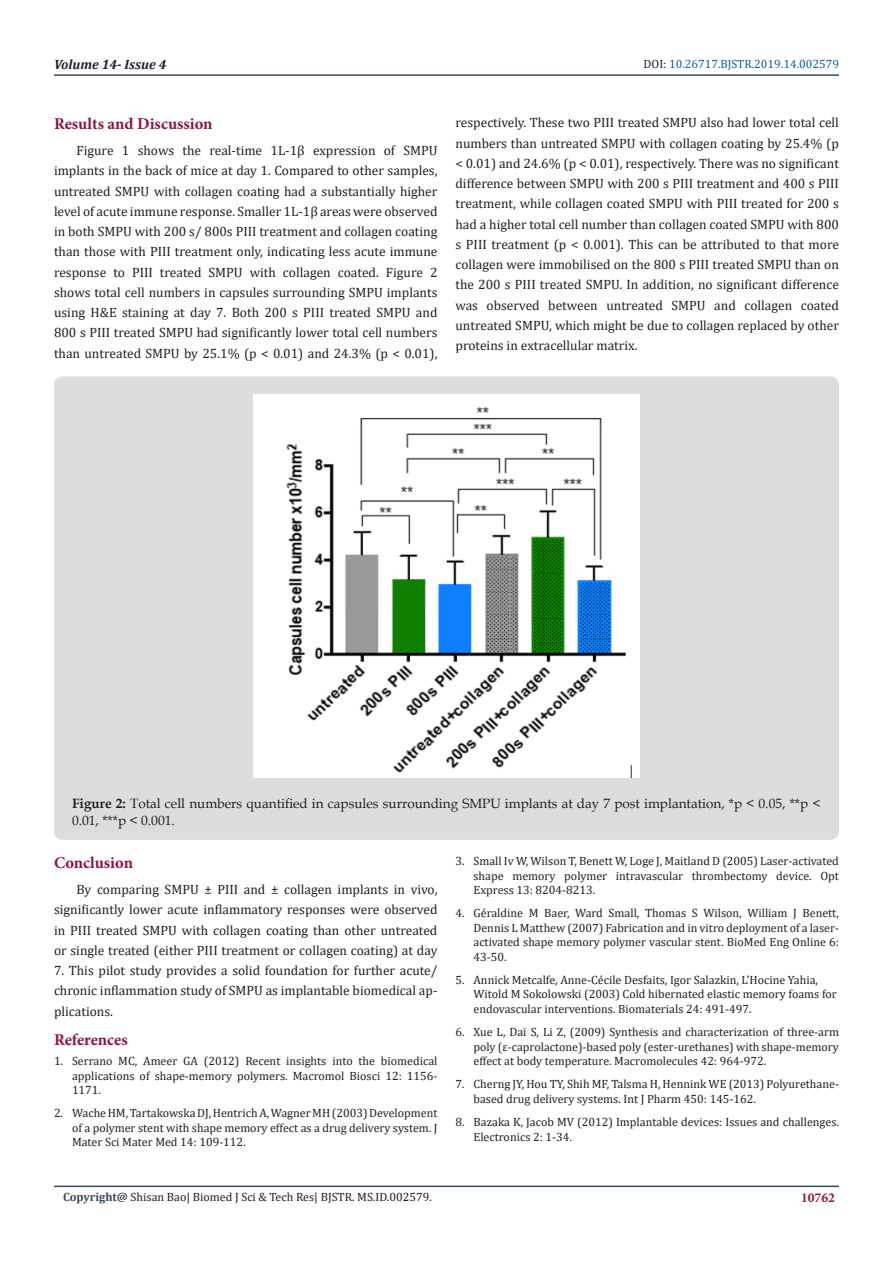
<style>
.page{position:relative;width:893px;height:1263px;background:#fff}
.page>*{position:absolute;margin:0;border:0;box-sizing:border-box;transform-origin:0 0}
.t1{font:700 16.5px "Minion Pro";color:#8f133a}
.t2{font:13.5px/20.2px "Cambria";color:#231f20;text-align:justify}
.t3{font:13.5px/16.2px "Book Antiqua";color:#231f20}
.t4{font:italic 700 13.5px "Cambria";color:#231f20}
.t5{font:700 13.5px "Minion Pro";color:#8f133a}
.t6{font:12px/14.4px "Cambria";color:#231f20;text-align:justify}
.t7{font:12px "Cambria";color:#175d9e}
.s1{color:#231f20}
.s2{font-weight:700}
.s3{font-weight:700;color:#34495e}
</style>
<div class="page">
<hr style="left:54px;top:74px;width:785px;height:2px;background:#34495e">
<hr style="left:54px;top:1185px;width:785px;height:2px;background:#34495e">
<div style="left:54px;top:376px;width:785px;height:464px;background:#dcdddf;border-radius:9px"></div>
<img style="left:253px;top:394px;width:387px;height:383px">
<p class="t4" style="left:54px;top:55px;width:114px">Volume 14- Issue 4</p>
<p class="t7" style="left:643px;top:57px;width:197px"><span class="s1">DOI:</span> 10.26717.BJSTR.2019.14.002579</p>
<p class="t1" style="left:54px;top:112px;width:160px">Results and Discussion</p>
<p class="t2" style="left:54px;top:140px;width:385px;text-indent:22px">Figure 1 shows the real-time 1L-1β expression of SMPU implants in the back of mice at day 1. Compared to other samples, untreated SMPU with collagen coating had a substantially higher level of acute immune response. Smaller 1L-1β areas were observed in both SMPU with 200 s/ 800s PIII treatment and collagen coating than those with PIII treatment only, indicating less acute immune response to PIII treated SMPU with collagen coated. Figure 2 shows total cell numbers in capsules surrounding SMPU implants using H&amp;E staining at day 7. Both 200 s PIII treated SMPU and 800 s PIII treated SMPU had significantly lower total cell numbers than untreated SMPU by 25.1% (p &lt; 0.01) and 24.3% (p &lt; 0.01),</p>
<p class="t2" style="left:455px;top:113px;width:385px">respectively. These two PIII treated SMPU also had lower total cell numbers than untreated SMPU with collagen coating by 25.4% (p &lt; 0.01) and 24.6% (p &lt; 0.01), respectively. There was no significant difference between SMPU with 200 s PIII treatment and 400 s PIII treatment, while collagen coated SMPU with PIII treated for 200 s had a higher total cell number than collagen coated SMPU with 800 s PIII treatment (p &lt; 0.001). This can be attributed to that more collagen were immobilised on the 800 s PIII treated SMPU than on the 200 s PIII treated SMPU. In addition, no significant difference was observed between untreated SMPU and collagen coated untreated SMPU, which might be due to collagen replaced by other proteins in extracellular matrix.</p>
<p class="t3" style="left:72px;top:795px;width:750px"><span class="s2">Figure 2:</span> Total cell numbers quantified in capsules surrounding SMPU implants at day 7 post implantation, *p &lt; 0.05, **p &lt;<br>0.01, ***p &lt; 0.001.</p>
<p class="t1" style="left:54px;top:851px;width:81px">Conclusion</p>
<p class="t2" style="left:54px;top:879px;width:385px;text-indent:22px">By comparing SMPU ± PIII and ± collagen implants in vivo, significantly lower acute inflammatory responses were observed in PIII treated SMPU with collagen coating than other untreated or single treated (either PIII treatment or collagen coating) at day</p>
<p class="t2" style="left:54px;top:960px;width:385px">7. This pilot study provides a solid foundation for further acute/ chronic inflammation study of SMPU as implantable biomedical ap&shy;plications.</p>
<p class="t1" style="left:54px;top:1028px;width:75px">References</p>
<p class="t6" style="left:72px;top:1054px;width:367px;text-indent:-18px">1. Serrano MC, Ameer GA (2012) Recent insights into the biomedical applications of shape-memory polymers. Macromol Biosci 12: 1156- 1171.</p>
<p class="t6" style="left:72px;top:1106px;width:367px;text-indent:-18px">2. Wache HM, Tartakowska DJ, Hentrich A, Wagner MH (2003) Development of a polymer stent with shape memory effect as a drug delivery system. J Mater Sci Mater Med 14: 109-112.</p>
<p class="t6" style="left:473px;top:854px;width:367px;text-indent:-18px">3. Small Iv W, Wilson T, Benett W, Loge J, Maitland D (2005) Laser-activated shape memory polymer intravascular thrombectomy device. Opt Express 13: 8204-8213.</p>
<p class="t6" style="left:473px;top:906px;width:367px;text-indent:-18px">4. Géraldine M Baer, Ward Small, Thomas S Wilson, William J Benett, Dennis L Matthew (2007) Fabrication and in vitro deployment of a laser&shy;activated shape memory polymer vascular stent. BioMed Eng Online 6:<br>43-50.</p>
<p class="t6" style="left:473px;top:973px;width:365px;text-align:left;text-indent:-18px">5. Annick Metcalfe, Anne-Cécile Desfaits, Igor Salazkin, L’Hocine Yahia,<br>Witold M Sokolowski (2003) Cold hibernated elastic memory foams for endovascular interventions. Biomaterials 24: 491-497.</p>
<p class="t6" style="left:473px;top:1025px;width:367px;text-indent:-18px">6. Xue L, Dai S, Li Z, (2009) Synthesis and characterization of three-arm poly (ε-caprolactone)-based poly (ester-urethanes) with shape-memory effect at body temperature. Macromolecules 42: 964-972.</p>
<p class="t6" style="left:473px;top:1077px;width:367px;text-indent:-18px">7. Cherng JY, Hou TY, Shih MF, Talsma H, Hennink WE (2013) Polyurethane&shy;based drug delivery systems. Int J Pharm 450: 145-162.</p>
<p class="t6" style="left:473px;top:1115px;width:367px;text-indent:-18px">8. Bazaka K, Jacob MV (2012) Implantable devices: Issues and challenges.<br>Electronics 2: 1-34.</p>
<p class="t6" style="left:63px;top:1190px;width:370px"><span class="s3">Copyright@</span> Shisan Bao| Biomed J Sci &amp; Tech Res| BJSTR. MS.ID.002579.</p>
<p class="t5" style="left:801px;top:1188px;width:35px">10762</p>
</div>
